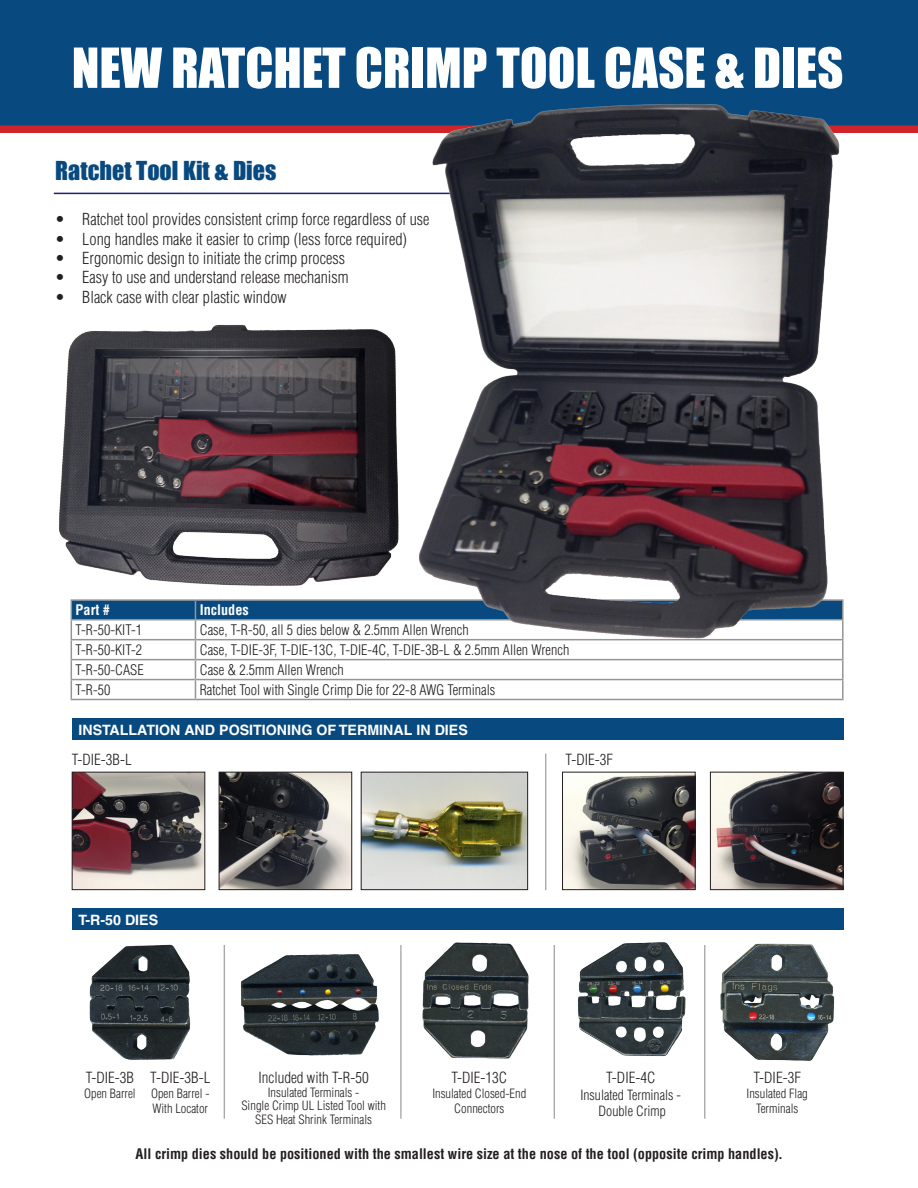
<style>
.page{position:relative;width:918px;height:1188px;background:#fff}
.page>*{position:absolute;margin:0;border:0;box-sizing:border-box;transform-origin:0 0}
.t1{font:51px "Impact";color:#fff}
.t2{font:24px "Impact";color:#084a80}
.t3{font:300 condensed 16.2px "Helvetica";color:#231f20}
.t4{font:300 condensed 15px "Helvetica";color:#231f20}
.t5{font:300 condensed 14.25px "Helvetica";color:#231f20}
.t6{font:700 condensed 14.25px "Helvetica";color:#231f20}
.t7{font:700 14.25px "Helvetica";color:#fff}
.t8{font:700 condensed 14.25px "Helvetica";color:#fff}
.t9{font:300 condensed 13.8px "Helvetica";color:#231f20}
.t10{font:300 condensed 12.6px/13.5px "Helvetica";color:#231f20;text-align:center}
</style>
<div class="page">
<hr style="left:54px;top:193px;width:404px;height:1px;background:#1c2072">
<div style="left:0;top:0;width:918px;height:129px;background:#084a80"></div>
<div style="left:0;top:126px;width:918px;height:7px;background:#d1232a"></div>
<hr style="left:71px;top:599px;width:124px;height:2px;background:#939598">
<hr style="left:195px;top:599px;width:649px;height:2px;background:#939598">
<svg style="left:71px;top:600px;width:773px;height:99px"></svg>
<hr style="left:71px;top:699px;width:124px;height:1px;background:#939598">
<hr style="left:195px;top:699px;width:649px;height:1px;background:#939598">
<img style="left:564px;top:774px;width:130px;height:114px">
<div style="left:562px;top:772px;width:134px;height:118px;border:1px solid #231f20"></div>
<img style="left:712px;top:774px;width:130px;height:114px">
<div style="left:710px;top:772px;width:134px;height:118px;border:1px solid #231f20"></div>
<img style="left:363px;top:774px;width:163px;height:114px">
<div style="left:361px;top:772px;width:167px;height:118px;border:1px solid #231f20"></div>
<img style="left:221px;top:774px;width:129px;height:114px">
<div style="left:219px;top:772px;width:133px;height:118px;border:1px solid #231f20"></div>
<img style="left:74px;top:774px;width:129px;height:114px">
<div style="left:72px;top:772px;width:133px;height:118px;border:1px solid #231f20"></div>
<img style="left:412px;top:104px;width:433px;height:543px">
<img style="left:577px;top:942px;width:109px;height:114px">
<img style="left:422px;top:942px;width:107px;height:117px">
<img style="left:720px;top:943px;width:115px;height:118px">
<hr style="left:224px;top:945px;width:1px;height:174px;background:#a8a9ad">
<hr style="left:400px;top:945px;width:2px;height:174px;background:#a8a9ad">
<hr style="left:554px;top:945px;width:1px;height:174px;background:#a8a9ad">
<hr style="left:704px;top:945px;width:1px;height:174px;background:#a8a9ad">
<img style="left:240px;top:954px;width:139px;height:102px">
<img style="left:89px;top:944px;width:102px;height:116px">
<img style="left:59px;top:325px;width:340px;height:261px">
<div style="left:72px;top:718px;width:772px;height:22px;background:#084a80"></div>
<div style="left:72px;top:909px;width:772px;height:21px;background:#084a80"></div>
<hr style="left:545px;top:754px;width:1px;height:136px;background:#a8a9ad">
<p class="t1" style="left:72px;top:28px;width:773px">NEW RATCHET CRIMP TOOL CASE &amp; DIES</p>
<p class="t2" style="left:55px;top:152px;width:223px">Ratchet Tool Kit &amp; Dies</p>
<p class="t3" style="left:55px;top:210px;width:376px">• Ratchet tool provides consistent crimp force regardless of use</p>
<p class="t3" style="left:55px;top:229px;width:353px">• Long handles make it easier to crimp (less force required)</p>
<p class="t3" style="left:55px;top:249px;width:291px">• Ergonomic design to initiate the crimp process</p>
<p class="t3" style="left:55px;top:268px;width:295px">• Easy to use and understand release mechanism</p>
<p class="t3" style="left:55px;top:288px;width:233px">• Black case with clear plastic window</p>
<p class="t8" style="left:76px;top:602px;width:36px">Part #</p>
<p class="t8" style="left:200px;top:602px;width:51px">Includes</p>
<p class="t5" style="left:76px;top:622px;width:68px">T-R-50-KIT-1</p>
<p class="t5" style="left:200px;top:622px;width:271px">Case, T-R-50, all 5 dies below &amp; 2.5mm Allen Wrench</p>
<p class="t5" style="left:76px;top:642px;width:68px">T-R-50-KIT-2</p>
<p class="t5" style="left:200px;top:642px;width:371px">Case, T-DIE-3F, T-DIE-13C, T-DIE-4C, T-DIE-3B-L &amp; 2.5mm Allen Wrench</p>
<p class="t5" style="left:76px;top:662px;width:70px">T-R-50-CASE</p>
<p class="t5" style="left:200px;top:662px;width:146px">Case &amp; 2.5mm Allen Wrench</p>
<p class="t5" style="left:76px;top:682px;width:36px">T-R-50</p>
<p class="t5" style="left:200px;top:682px;width:297px">Ratchet Tool with Single Crimp Die for 22-8 AWG Terminals</p>
<p class="t7" style="left:78px;top:721px;width:391px">INSTALLATION AND POSITIONING OF TERMINAL IN DIES</p>
<p class="t4" style="left:72px;top:751px;width:62px">T-DIE-3B-L</p>
<p class="t4" style="left:566px;top:751px;width:49px">T-DIE-3F</p>
<p class="t7" style="left:78px;top:911px;width:81px">T-R-50 DIES</p>
<p class="t4" style="left:86px;top:1069px;width:50px">T-DIE-3B</p>
<p class="t10" style="left:84px;top:1087px;width:53px">Open Barrel</p>
<p class="t4" style="left:150px;top:1069px;width:62px">T-DIE-3B-L</p>
<p class="t10" style="left:151px;top:1086px;width:60px;line-height:15px;text-align:left">Open Barrel -<br>With Locator</p>
<p class="t4" style="left:259px;top:1069px;width:112px">Included with T-R-50</p>
<p class="t10" style="left:268px;top:1085px;width:93px">Insulated Terminals -</p>
<p class="t10" style="left:241px;top:1099px;width:146px">Single Crimp UL Listed Tool with<br>SES Heat Shrink Terminals</p>
<p class="t4" style="left:451px;top:1069px;width:57px">T-DIE-13C</p>
<p class="t10" style="left:432px;top:1087px;width:95px">Insulated Closed-End</p>
<p class="t10" style="left:454px;top:1102px;width:52px">Connectors</p>
<p class="t4" style="left:606px;top:1069px;width:51px">T-DIE-4C</p>
<p class="t9" style="left:580px;top:1087px;width:102px">Insulated Terminals -</p>
<p class="t9" style="left:599px;top:1103px;width:69px">Double Crimp</p>
<p class="t4" style="left:753px;top:1069px;width:49px">T-DIE-3F</p>
<p class="t10" style="left:747px;top:1087px;width:63px">Insulated Flag</p>
<p class="t10" style="left:756px;top:1102px;width:44px">Terminals</p>
<p class="t6" style="left:136px;top:1145px;width:648px">All crimp dies should be positioned with the smallest wire size at the nose of the tool (opposite crimp handles).</p>
</div>
